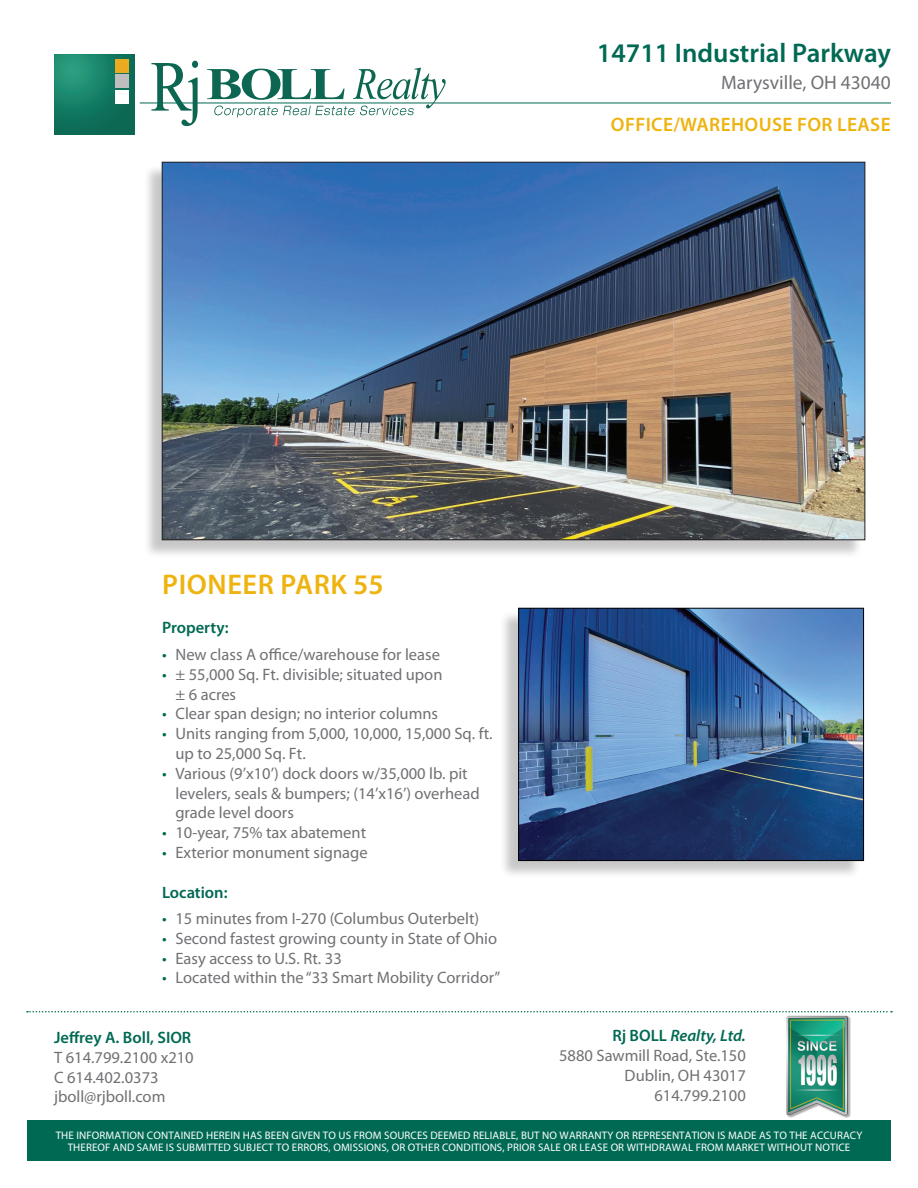
<style>
.page{position:relative;width:918px;height:1188px;background:#fff}
.page>*{position:absolute;margin:0;border:0;box-sizing:border-box;transform-origin:0 0}
.t1{font:600 28.5px "Myriad Pro";letter-spacing:.02em;color:#efb310}
.t2{font:600 27px "Myriad Pro";color:#006953}
.t3{font:600 19.5px "Myriad Pro";letter-spacing:.02em;color:#efb310}
.t4{font:19.5px "Myriad Pro";color:#717074}
.t5{font:16.5px/19.8px "Myriad Pro";color:#717074}
.t6{font:600 16.5px "Myriad Pro";color:#006953}
.t7{font:10.95px/12.5px "Myriad Pro";letter-spacing:.01em;color:#fff;text-align:center}
.s1{color:#006953}
.s2{font-weight:600;color:#006953}
.s3{font-weight:600;font-style:italic;color:#006953}
</style>
<div class="page">
<div style="left:143px;top:164px;width:720px;height:394px;background:#231f20;opacity:.25"></div>
<img style="left:164px;top:164px;width:699px;height:374px">
<div style="left:500px;top:610px;width:361px;height:269px;background:#231f20;opacity:.25"></div>
<img style="left:520px;top:610px;width:342px;height:249px">
<div style="left:518px;top:608px;width:346px;height:253px;border:1px solid #000"></div>
<img style="left:772px;top:1012px;width:115px;height:106px">
<div style="left:27px;top:1120px;width:864px;height:41px;background:#006953"></div>
<svg style="left:27px;top:1011px;width:865px;height:1px"></svg>
<hr style="left:140px;top:102px;width:751px;height:1px;background:#006953">
<svg style="left:54px;top:54px;width:81px;height:81px;background:#187d64"></svg>
<div style="left:116px;top:60px;width:13px;height:13px;background:#eaab20"></div>
<div style="left:116px;top:75px;width:13px;height:13px;background:#bfbebe"></div>
<div style="left:116px;top:90px;width:13px;height:13px;background:#fff"></div>
<svg style="left:151px;top:61px;width:47px;height:65px"></svg>
<svg style="left:207px;top:68px;width:239px;height:49px"></svg>
<h2 class="t2" style="left:597px;top:36px;width:296px">14711 Industrial Parkway</h2>
<p class="t4" style="left:721px;top:71px;width:171px">Marysville, OH 43040</p>
<p class="t3" style="left:611px;top:112px;width:281px">OFFICE/WAREHOUSE FOR LEASE</p>
<h1 class="t1" style="left:162px;top:566px;width:223px">PIONEER PARK 55</h1>
<p class="t6" style="left:162px;top:617px;width:68px">Property:</p>
<p class="t5" style="left:162px;top:644px;width:279px"><span class="s1">•</span> New class A office/warehouse for lease</p>
<p class="t5" style="left:175px;top:664px;width:269px;text-indent:-13px"><span class="s1">•</span> ± 55,000 Sq. Ft. divisible; situated upon ± 6 acres</p>
<p class="t5" style="left:162px;top:704px;width:278px"><span class="s1">•</span> Clear span design; no interior columns</p>
<p class="t5" style="left:175px;top:723px;width:319px;text-indent:-13px"><span class="s1">•</span> Units ranging from 5,000, 10,000, 15,000 Sq. ft. up to 25,000 Sq. Ft.</p>
<p class="t5" style="left:175px;top:763px;width:306px;text-indent:-13px"><span class="s1">•</span> Various (9’x10’) dock doors w/35,000 lb. pit levelers, seals &amp; bumpers; (14’x16’) overhead grade level doors</p>
<p class="t5" style="left:162px;top:822px;width:206px"><span class="s1">•</span> 10-year, 75% tax abatement</p>
<p class="t5" style="left:162px;top:842px;width:207px"><span class="s1">•</span> Exterior monument signage</p>
<p class="t6" style="left:162px;top:881px;width:67px">Location:</p>
<p class="t5" style="left:162px;top:908px;width:319px"><span class="s1">•</span> 15 minutes from I-270 (Columbus Outerbelt)</p>
<p class="t5" style="left:162px;top:928px;width:337px"><span class="s1">•</span> Second fastest growing county in State of Ohio</p>
<p class="t5" style="left:162px;top:948px;width:181px"><span class="s1">•</span> Easy access to U.S. Rt. 33</p>
<p class="t5" style="left:162px;top:968px;width:340px"><span class="s1">•</span> Located within the “33 Smart Mobility Corridor”</p>
<p class="t6" style="left:54px;top:1027px;width:139px">Jeffrey A. Boll, SIOR</p>
<p class="t5" style="left:54px;top:1047px;width:141px">T 614.799.2100 x210<br>C 614.402.0373 jboll@rjboll.com</p>
<p class="t5" style="left:559px;top:1026px;width:188px;text-align:right"><span class="s2">Rj BOLL</span> <span class="s3">Realty, Ltd.<br></span>5880 Sawmill Road, Ste.150<br>Dublin, OH 43017<br>614.799.2100</p>
<p class="t7" style="left:56px;top:1129px;width:808px">THE INFORMATION CONTAINED HEREIN HAS BEEN GIVEN TO US FROM SOURCES DEEMED RELIABLE, BUT NO WARRANTY OR REPRESENTATION IS MADE AS TO THE ACCURACY<br>THEREOF AND SAME IS SUBMITTED SUBJECT TO ERRORS, OMISSIONS, OR OTHER CONDITIONS, PRIOR SALE OR LEASE OR WITHDRAWAL FROM MARKET WITHOUT NOTICE</p>
</div>
